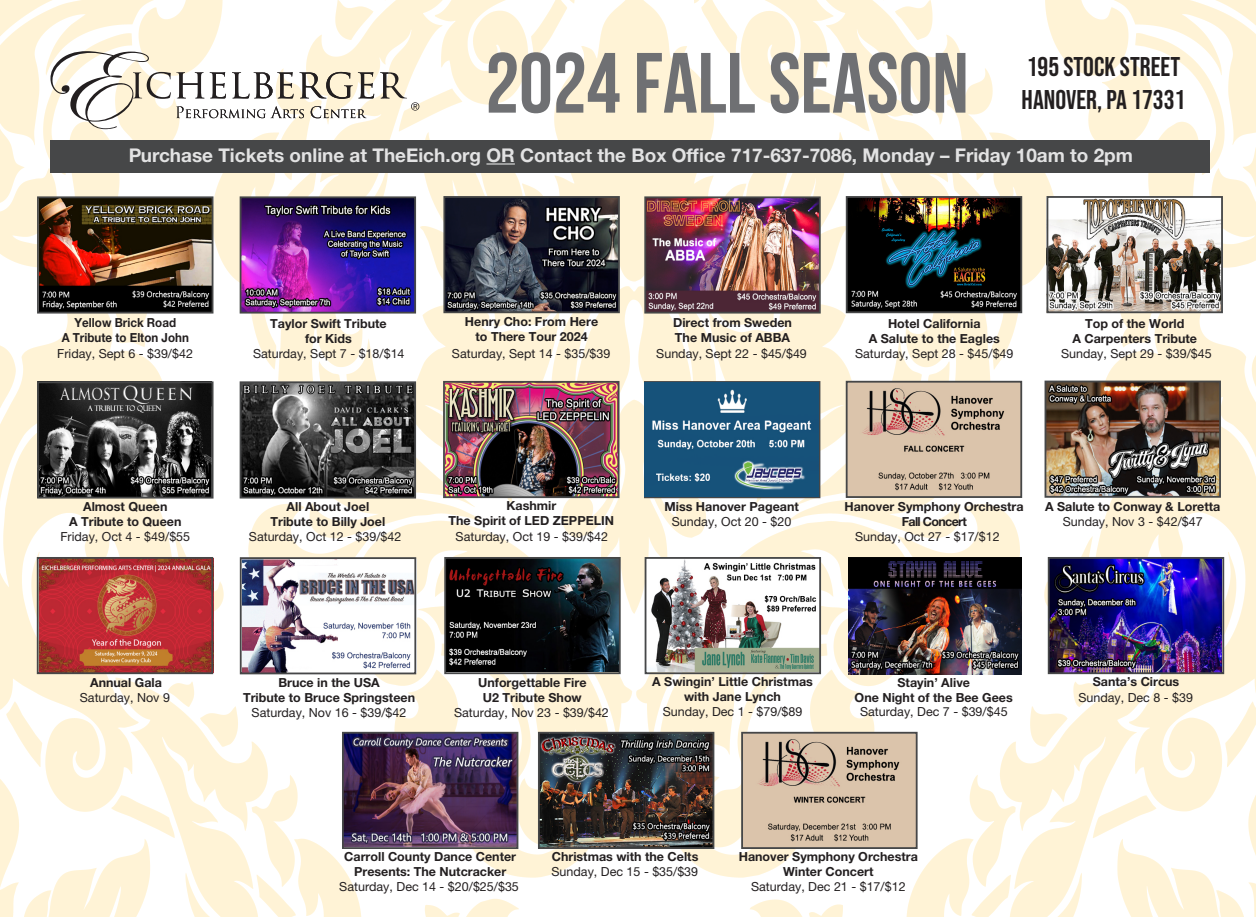
<style>
.page{position:relative;width:1256px;height:917px;background:#fff}
.page>*{position:absolute;margin:0;border:0;box-sizing:border-box;transform-origin:0 0}
.t1{font:700 85.27px "Bebas Neue";color:#6f7073}
.t2{font:27px/32.4px "Bebas Neue";color:#231f20}
.t3{font:700 18.9px "Helvetica Neue LT Std";color:#fff}
.t4{font:700 12.6px/15.1px "Helvetica Neue LT Std";color:#231f20;text-align:center}
.t5{font:12.6px "Helvetica Neue LT Std";color:#231f20}
.t6{font:700 12.6px/15.1px "Helvetica Neue LT Std";color:#231f20;text-align:center;scale:.93 1}
</style>
<div class="page">
<img style="left:0;top:0;width:1256px;height:917px">
<img style="left:848px;top:558px;width:173px;height:116px">
<img style="left:36px;top:195px;width:178px;height:119px">
<img style="left:239px;top:195px;width:178px;height:119px">
<img style="left:643px;top:195px;width:178px;height:119px">
<img style="left:845px;top:195px;width:178px;height:119px">
<img style="left:1045px;top:195px;width:178px;height:119px">
<svg style="left:36px;top:380px;width:178px;height:119px;background:#474746"></svg>
<svg style="left:239px;top:380px;width:178px;height:119px;background:#4b4b4b"></svg>
<svg style="left:643px;top:380px;width:178px;height:119px"></svg>
<img style="left:1043px;top:380px;width:178px;height:119px">
<img style="left:239px;top:556px;width:178px;height:119px">
<img style="left:645px;top:382px;width:174px;height:114px">
<svg style="left:443px;top:556px;width:178px;height:119px;background:#1f2327"></svg>
<img style="left:643px;top:556px;width:179px;height:119px">
<img style="left:537px;top:731px;width:178px;height:119px">
<svg style="left:442px;top:195px;width:179px;height:119px;background:#3e3f47"></svg>
<img style="left:442px;top:380px;width:178px;height:119px">
<svg style="left:845px;top:380px;width:178px;height:119px;background:#c3ad98"></svg>
<img style="left:1046px;top:556px;width:179px;height:119px">
<img style="left:341px;top:731px;width:178px;height:119px">
<svg style="left:740px;top:731px;width:178px;height:119px;background:#c2ad98"></svg>
<svg style="left:36px;top:556px;width:178px;height:119px;background:#b5433d"></svg>
<svg style="left:50px;top:51px;width:369px;height:78px"></svg>
<div style="left:50px;top:140px;width:1160px;height:32px;background:#464748"></div>
<hr style="left:486px;top:163px;width:29px;height:2px;background:#fff">
<h1 class="t1" style="left:485px;top:36px;width:485px">2024 Fall SEASON</h1>
<h3 class="t3" style="left:128px;top:144px;width:1006px">Purchase Tickets online at TheEich.org OR Contact the Box Office 717-637-7086, Monday – Friday 10am to 2pm</h3>
<h2 class="t2" style="left:1021px;top:50px;width:165px">195 STOCK STREET<br>HANOVER, PA 17331</h2>
<p class="t6" style="left:62px;top:315px;width:138px">Yellow Brick Road<br>A Tribute to Elton John</p>
<p class="t5" style="left:57px;top:346px;width:137px">Friday, Sept 6 - $39/$42</p>
<p class="t4" style="left:270px;top:316px;width:118px">Taylor Swift Tribute for Kids</p>
<p class="t5" style="left:253px;top:346px;width:153px">Saturday, Sept 7 - $18/$14</p>
<p class="t4" style="left:465px;top:314px;width:135px">Henry Cho: From Here to There Tour 2024</p>
<p class="t5" style="left:452px;top:346px;width:160px">Saturday, Sept 14 - $35/$39</p>
<p class="t4" style="left:673px;top:315px;width:120px;text-align:left">Direct from Sweden<br>The Music of ABBA</p>
<p class="t5" style="left:656px;top:346px;width:152px">Sunday, Sept 22 - $45/$49</p>
<p class="t4" style="left:868px;top:315px;width:133px">Hotel California<br>A Salute to the Eagles</p>
<p class="t5" style="left:855px;top:346px;width:160px">Saturday, Sept 28 - $45/$49</p>
<p class="t4" style="left:1072px;top:315px;width:126px">Top of the World<br>A Carpenters Tribute</p>
<p class="t5" style="left:1061px;top:346px;width:152px">Sunday, Sept 29 - $39/$45</p>
<p class="t4" style="left:69px;top:499px;width:114px">Almost Queen<br>A Tribute to Queen</p>
<p class="t5" style="left:60px;top:529px;width:131px">Friday, Oct 4 - $49/$55</p>
<p class="t4" style="left:90px;top:674px;width:73px">Annual Gala</p>
<p class="t5" style="left:80px;top:690px;width:92px">Saturday, Nov 9</p>
<p class="t4" style="left:270px;top:498px;width:116px">All About Joel<br>Tribute to Billy Joel</p>
<p class="t5" style="left:249px;top:529px;width:154px">Saturday, Oct 12 - $39/$42</p>
<p class="t4" style="left:448px;top:498px;width:167px">Kashmir<br>The Spirit of LED ZEPPELIN</p>
<p class="t5" style="left:455px;top:529px;width:154px">Saturday, Oct 19 - $39/$42</p>
<p class="t4" style="left:664px;top:499px;width:136px">Miss Hanover Pageant</p>
<p class="t5" style="left:672px;top:514px;width:121px">Sunday, Oct 20 - $20</p>
<p class="t4" style="left:844px;top:499px;width:181px">Hanover Symphony Orchestra<br>Fall Concert</p>
<p class="t5" style="left:855px;top:529px;width:146px">Sunday, Oct 27 - $17/$12</p>
<p class="t4" style="left:1045px;top:499px;width:177px">A Salute to Conway &amp; Loretta</p>
<p class="t5" style="left:1062px;top:514px;width:141px">Sunday, Nov 3 - $42/$47</p>
<p class="t4" style="left:243px;top:675px;width:174px">Bruce in the USA<br>Tribute to Bruce Springsteen</p>
<p class="t5" style="left:252px;top:705px;width:156px">Saturday, Nov 16 - $39/$42</p>
<p class="t4" style="left:478px;top:674px;width:110px">Unforgettable Fire<br>U2 Tribute Show</p>
<p class="t5" style="left:454px;top:704px;width:156px">Saturday, Nov 23 - $39/$42</p>
<p class="t4" style="left:652px;top:674px;width:162px">A Swingin’ Little Christmas with Jane Lynch</p>
<p class="t5" style="left:662px;top:704px;width:141px">Sunday, Dec 1 - $79/$89</p>
<p class="t4" style="left:854px;top:674px;width:160px">Stayin’ Alive<br>One Night of the Bee Gees</p>
<p class="t5" style="left:860px;top:704px;width:149px">Saturday, Dec 7 - $39/$45</p>
<p class="t4" style="left:344px;top:849px;width:173px">Carroll County Dance Center<br>Presents: The Nutcracker</p>
<p class="t5" style="left:339px;top:879px;width:181px">Saturday, Dec 14 - $20/$25/$35</p>
<p class="t4" style="left:552px;top:849px;width:148px">Christmas with the Celts</p>
<p class="t5" style="left:551px;top:864px;width:148px">Sunday, Dec 15 - $35/$39</p>
<p class="t4" style="left:738px;top:849px;width:181px">Hanover Symphony Orchestra<br>Winter Concert</p>
<p class="t5" style="left:751px;top:879px;width:156px">Saturday, Dec 21 - $17/$12</p>
<p class="t4" style="left:1092px;top:674px;width:88px">Santa’s Circus</p>
<p class="t5" style="left:1078px;top:690px;width:116px">Sunday, Dec 8 - $39</p>
</div>
